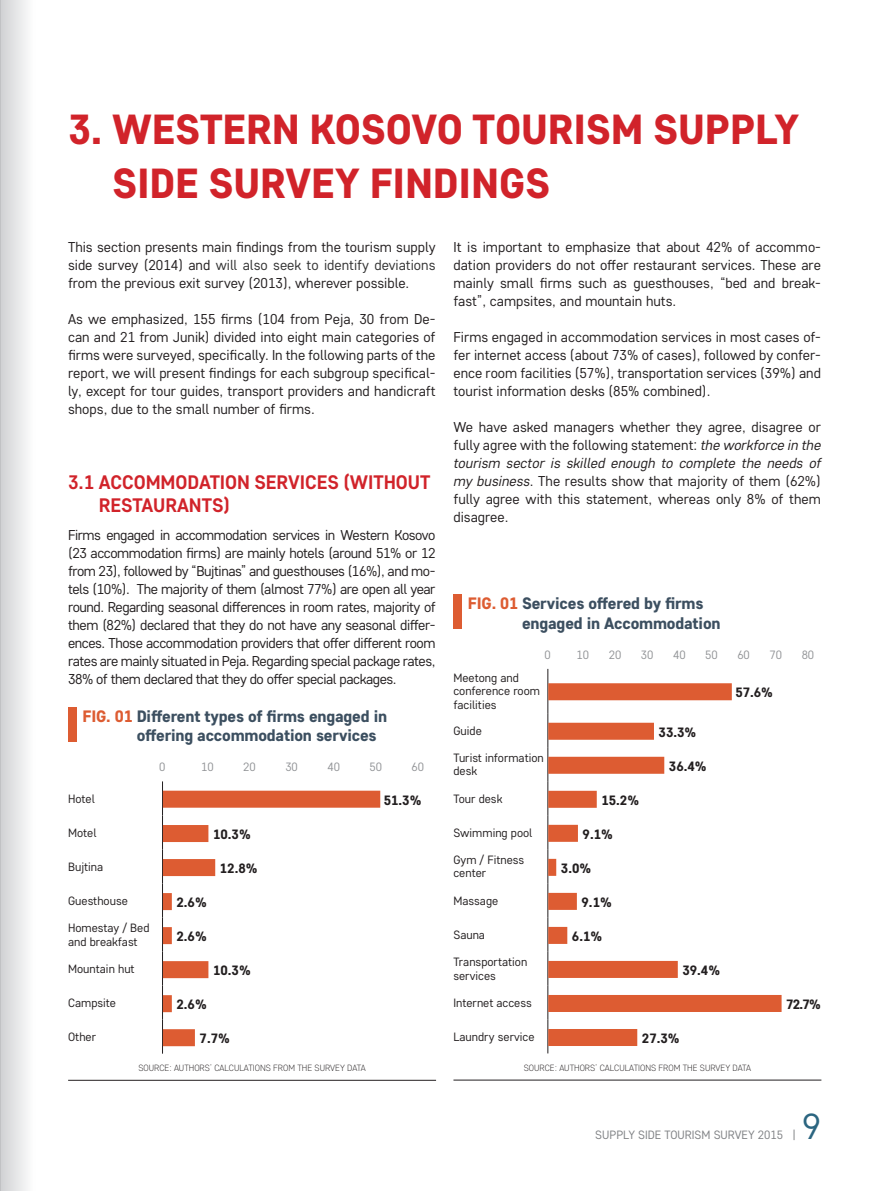
<style>
.page{position:relative;width:872px;height:1191px;background:#fff}
.page>*{position:absolute;margin:0;border:0;box-sizing:border-box;transform-origin:0 0}
.Chapter_Title{font:800 42px/54px "Core Sans D65";letter-spacing:-.005em;color:#d1232a}
.t1{font:36px "Core Sans D35";color:#2b6580}
.CH{font:700 19.5px/23.4px "Core Sans D55";letter-spacing:-.005em;color:#d1232a}
.t2{font:800 16.5px/19.8px "Core Sans D65";letter-spacing:-.01em;color:#3c4f60}
.t3{font:14.25px/18px "Core Sans D35";color:#231f20;text-align:justify}
.t4{font:800 13.5px "Core Sans D65";color:#231f20}
.t5{font:12px/13.5px "Core Sans D35";color:#231f20}
.t6{font:12px "Core Sans D35";color:#939598}
.t7{font:12px "Core Sans D35";color:#808285}
.t8{font:300 9px "Core Sans D25";color:#231f20}
.s1{color:#333}
.s2{color:#dd5c32}
.s3{font-style:italic}
</style>
<div class="page">
<div style="left:0;top:0;width:36px;height:1191px;background:linear-gradient(to right,#d0d1d3,#fff)"></div>
<hr style="left:0;top:0;width:1px;height:1191px;background:#bcbdc0">
<div style="left:68px;top:707px;width:9px;height:34px;background:#dd5c32"></div>
<hr style="left:162px;top:781px;width:1px;height:34px;background:#231f20">
<hr style="left:162px;top:815px;width:1px;height:34px;background:#231f20">
<hr style="left:162px;top:849px;width:1px;height:34px;background:#231f20">
<hr style="left:162px;top:883px;width:1px;height:34px;background:#231f20">
<hr style="left:162px;top:917px;width:1px;height:34px;background:#231f20">
<hr style="left:162px;top:951px;width:1px;height:34px;background:#231f20">
<hr style="left:162px;top:985px;width:1px;height:34px;background:#231f20">
<hr style="left:162px;top:1019px;width:1px;height:34px;background:#231f20">
<div style="left:163px;top:790px;width:217px;height:17px;background:#dd5c32"></div>
<svg style="left:163px;top:825px;width:45px;height:17px"></svg>
<svg style="left:163px;top:859px;width:52px;height:17px"></svg>
<svg style="left:163px;top:893px;width:9px;height:17px"></svg>
<svg style="left:163px;top:927px;width:9px;height:17px"></svg>
<svg style="left:163px;top:961px;width:45px;height:17px"></svg>
<svg style="left:163px;top:995px;width:9px;height:17px"></svg>
<svg style="left:163px;top:1029px;width:32px;height:17px"></svg>
<hr style="left:68px;top:1080px;width:368px;height:1px;background:#231f20">
<div style="left:453px;top:595px;width:9px;height:34px;background:#dd5c32"></div>
<hr style="left:547px;top:669px;width:1px;height:44px;background:#231f20">
<hr style="left:547px;top:713px;width:1px;height:34px;background:#231f20">
<hr style="left:547px;top:747px;width:1px;height:34px;background:#231f20">
<hr style="left:547px;top:781px;width:1px;height:34px;background:#231f20">
<hr style="left:547px;top:815px;width:1px;height:34px;background:#231f20">
<hr style="left:547px;top:849px;width:1px;height:34px;background:#231f20">
<hr style="left:547px;top:883px;width:1px;height:34px;background:#231f20">
<hr style="left:547px;top:917px;width:1px;height:34px;background:#231f20">
<hr style="left:547px;top:951px;width:1px;height:34px;background:#231f20">
<hr style="left:547px;top:985px;width:1px;height:34px;background:#231f20">
<hr style="left:547px;top:1019px;width:1px;height:34px;background:#231f20">
<div style="left:548px;top:683px;width:184px;height:17px;background:#dd5c32"></div>
<div style="left:548px;top:722px;width:106px;height:17px;background:#dd5c32"></div>
<div style="left:548px;top:756px;width:116px;height:17px;background:#dd5c32"></div>
<svg style="left:548px;top:791px;width:49px;height:17px"></svg>
<svg style="left:548px;top:825px;width:30px;height:17px"></svg>
<svg style="left:548px;top:859px;width:8px;height:17px"></svg>
<svg style="left:548px;top:893px;width:29px;height:17px"></svg>
<svg style="left:548px;top:927px;width:19px;height:17px"></svg>
<div style="left:548px;top:961px;width:130px;height:17px;background:#dd5c32"></div>
<div style="left:548px;top:995px;width:233px;height:17px;background:#dd5c32"></div>
<div style="left:548px;top:1029px;width:89px;height:17px;background:#dd5c32"></div>
<hr style="left:453px;top:1079px;width:368px;height:1px;background:#231f20">
<p class="Chapter_Title" style="left:112px;top:101px;width:689px;text-indent:-44px">3. WESTERN KOSOVO TOURISM SUPPLY<br>SIDE SURVEY FINDINGS</p>
<p class="t3" style="left:68px;top:238px;width:369px">This section presents main findings from the tourism supply side survey (2014) and <span class="s1">will also seek to identify deviations </span>from the previous exit survey (2013), wherever possible.</p>
<p class="t3" style="left:68px;top:310px;width:369px">As we emphasized, 155 firms (104 from Peja, 30 from De&shy;can and 21 from Junik) divided into eight main categories of firms were surveyed, specifically. In the following parts of the report, we will present findings for each subgroup specifical&shy;ly, except for tour guides, transport providers and handicraft shops, due to the small number of firms.</p>
<p class="CH" style="left:99px;top:469px;width:333px;text-indent:-31px">3.1 ACCOMMODATION SERVICES (WITHOUT<br>RESTAURANTS)</p>
<p class="t3" style="left:68px;top:526px;width:369px">Firms engaged in accommodation services in Western Kosovo (23 accommodation firms) are mainly hotels (around 51% or 12 from 23), followed by “Bujtinas” and guesthouses (16%), and mo&shy;tels (10%). The majority of them (almost 77%) are open all year round. Regarding seasonal differences in room rates, majority of them (82%) declared that they do not have any seasonal differ&shy;ences. Those accommodation providers that offer different room rates are mainly situated in Peja. Regarding special package rates, 38% of them declared that they do offer special packages.</p>
<p class="t2" style="left:137px;top:705px;width:252px;text-indent:-54px"><span class="s2">FIG. 01</span> Different types of firms engaged in offering accommodation services</p>
<p class="t6" style="left:159px;top:759px;width:8px">0</p>
<p class="t6" style="left:201px;top:759px;width:14px">10</p>
<p class="t6" style="left:243px;top:759px;width:14px">20</p>
<p class="t6" style="left:285px;top:759px;width:14px">30</p>
<p class="t6" style="left:327px;top:759px;width:14px">40</p>
<p class="t6" style="left:369px;top:759px;width:14px">50</p>
<p class="t6" style="left:412px;top:759px;width:14px">60</p>
<p class="t5" style="left:68px;top:791px;width:28px">Hotel</p>
<p class="t4" style="left:384px;top:791px;width:39px">51.3%</p>
<p class="t5" style="left:68px;top:825px;width:30px">Motel</p>
<p class="t4" style="left:213px;top:825px;width:39px">10.3%</p>
<p class="t5" style="left:68px;top:859px;width:37px">Bujtina</p>
<p class="t4" style="left:220px;top:859px;width:39px">12.8%</p>
<p class="t5" style="left:68px;top:893px;width:61px">Guesthouse</p>
<p class="t4" style="left:176px;top:893px;width:32px">2.6%</p>
<p class="t5" style="left:68px;top:921px;width:83px">Homestay / Bed and breakfast</p>
<p class="t4" style="left:176px;top:927px;width:32px">2.6%</p>
<p class="t5" style="left:68px;top:961px;width:68px">Mountain hut</p>
<p class="t4" style="left:213px;top:961px;width:39px">10.3%</p>
<p class="t5" style="left:68px;top:995px;width:49px">Campsite</p>
<p class="t4" style="left:176px;top:995px;width:32px">2.6%</p>
<p class="t5" style="left:68px;top:1029px;width:30px">Other</p>
<p class="t4" style="left:200px;top:1029px;width:32px">7.7%</p>
<p class="t8" style="left:138px;top:1062px;width:229px">SOURCE: AUTHORS’ CALCULATIONS FROM THE SURVEY DATA</p>
<p class="t3" style="left:453px;top:238px;width:369px">It is important to emphasize that about 42% of accommo&shy;dation providers do not offer restaurant services. These are mainly small firms such as guesthouses, “bed and break&shy;fast”, campsites, and mountain huts.</p>
<p class="t3" style="left:453px;top:328px;width:369px">Firms engaged in accommodation services in most cases of&shy;fer internet access (about 73% of cases), followed by confer&shy;ence room facilities (57%), transportation services (39%) and tourist information desks (85% combined).</p>
<p class="t3" style="left:453px;top:418px;width:369px">We have asked managers whether they agree, disagree or fully agree with the following statement: <span class="s3">the workforce in the tourism sector is skilled enough to complete the needs of my business</span>. The results show that majority of them (62%) fully agree with this statement, whereas only 8% of them disagree.</p>
<p class="t2" style="left:522px;top:593px;width:200px;text-indent:-54px"><span class="s2">FIG. 01</span> Services offered by firms engaged in Accommodation</p>
<p class="t6" style="left:544px;top:647px;width:8px">0</p>
<p class="t6" style="left:576px;top:647px;width:14px">10</p>
<p class="t6" style="left:608px;top:647px;width:14px">20</p>
<p class="t6" style="left:641px;top:647px;width:14px">30</p>
<p class="t6" style="left:673px;top:647px;width:14px">40</p>
<p class="t6" style="left:705px;top:647px;width:14px">50</p>
<p class="t6" style="left:737px;top:647px;width:14px">60</p>
<p class="t6" style="left:769px;top:647px;width:14px">70</p>
<p class="t6" style="left:801px;top:647px;width:14px">80</p>
<p class="t5" style="left:453px;top:670px;width:88px">Meetong and conference room facilities</p>
<p class="t4" style="left:735px;top:683px;width:39px">57.6%</p>
<p class="t5" style="left:453px;top:723px;width:30px">Guide</p>
<p class="t4" style="left:658px;top:723px;width:39px">33.3%</p>
<p class="t5" style="left:453px;top:750px;width:92px">Turist information desk</p>
<p class="t4" style="left:669px;top:757px;width:39px">36.4%</p>
<p class="t5" style="left:453px;top:791px;width:50px">Tour desk</p>
<p class="t4" style="left:601px;top:791px;width:39px">15.2%</p>
<p class="t5" style="left:453px;top:825px;width:80px">Swimming pool</p>
<p class="t4" style="left:582px;top:825px;width:32px">9.1%</p>
<p class="t5" style="left:453px;top:852px;width:72px">Gym / Fitness center</p>
<p class="t4" style="left:561px;top:859px;width:32px">3.0%</p>
<p class="t5" style="left:453px;top:893px;width:46px">Massage</p>
<p class="t4" style="left:581px;top:893px;width:32px">9.1%</p>
<p class="t5" style="left:453px;top:927px;width:33px">Sauna</p>
<p class="t4" style="left:572px;top:927px;width:32px">6.1%</p>
<p class="t5" style="left:453px;top:954px;width:75px">Transportation services</p>
<p class="t4" style="left:682px;top:961px;width:39px">39.4%</p>
<p class="t5" style="left:453px;top:995px;width:80px">Internet access</p>
<p class="t4" style="left:786px;top:995px;width:36px">72.7%</p>
<p class="t5" style="left:453px;top:1029px;width:83px">Laundry service</p>
<p class="t4" style="left:642px;top:1029px;width:39px">27.3%</p>
<p class="t8" style="left:524px;top:1062px;width:229px">SOURCE: AUTHORS’ CALCULATIONS FROM THE SURVEY DATA</p>
<p class="t7" style="left:595px;top:1127px;width:202px">SUPPLY SIDE TOURISM SURVEY 2015 |</p>
<h2 class="t1" style="left:802px;top:1103px;width:20px">9</h2>
</div>
